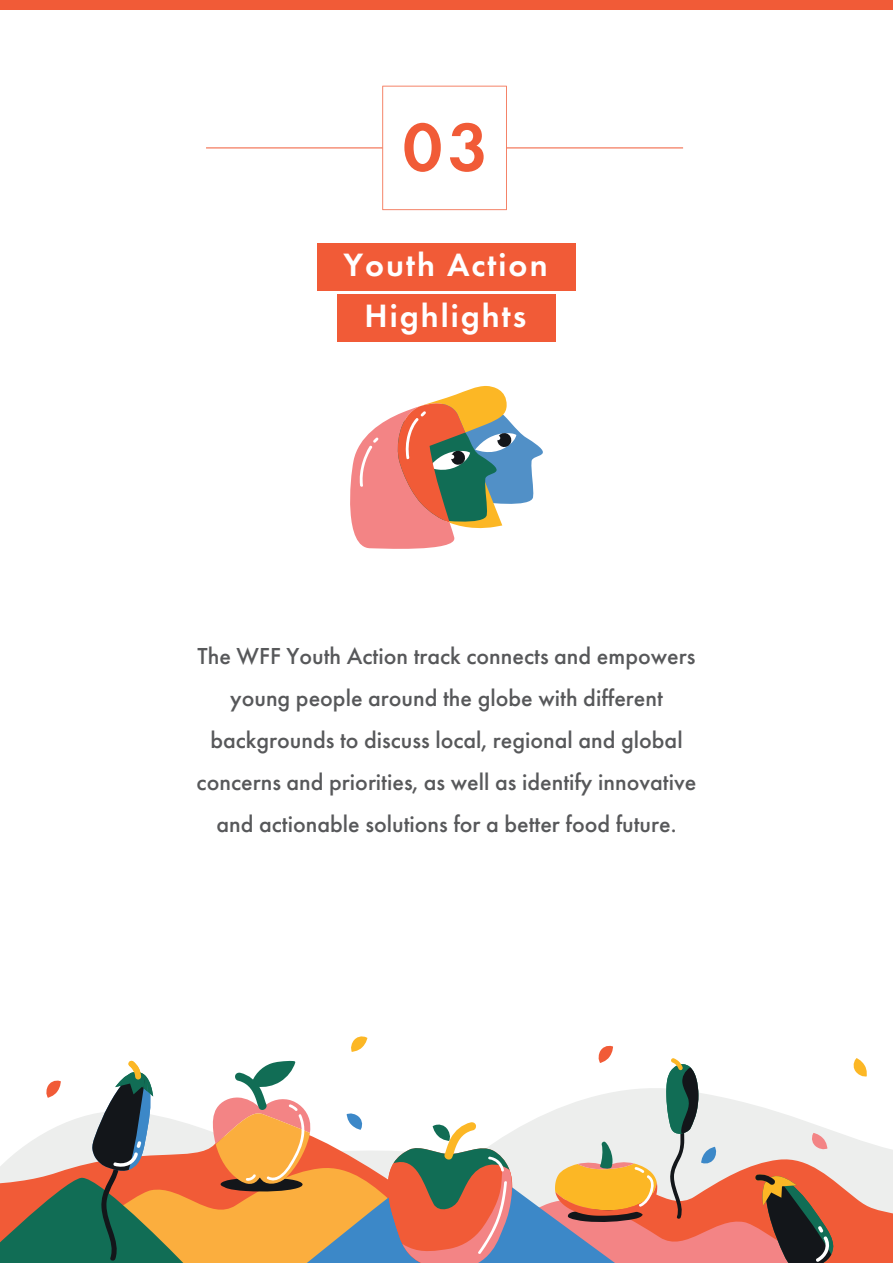
<style>
.page{position:relative;width:893px;height:1263px;background:#fff}
.page>*{position:absolute;margin:0;border:0;box-sizing:border-box;transform-origin:0 0}
.t1{font:600 70.5px "Futura PT";color:#f15b37}
.t2{font:600 33.6px/51.2px "Futura PT";letter-spacing:.06em;color:#fff;text-align:center}
.t3{font:500 24px/42.2px "Futura PT";color:#57585a;text-align:center}
</style>
<div class="page">
<svg style="left:382px;top:86px;width:125px;height:124px"></svg>
<hr style="left:206px;top:148px;width:176px;height:1px;background:#f15b37">
<hr style="left:507px;top:148px;width:176px;height:1px;background:#f15b37">
<div style="left:0;top:0;width:893px;height:10px;background:#f15b37"></div>
<svg style="left:350px;top:386px;width:193px;height:163px"></svg>
<svg style="left:0;top:1036px;width:893px;height:227px"></svg>
<div style="left:317px;top:243px;width:259px;height:48px;background:#f15b37"></div>
<div style="left:337px;top:294px;width:219px;height:48px;background:#f15b37"></div>
<h1 class="t1" style="left:403px;top:103px;width:87px">03</h1>
<h2 class="t2" style="left:343px;top:239px;width:206px">Youth Action<br>Highlights</h2>
<p class="t3" style="left:197px;top:635px;width:501px">The WFF Youth Action track connects and empowers young people around the globe with different backgrounds to discuss local, regional and global concerns and priorities, as well as identify innovative and actionable solutions for a better food future.</p>
</div>
